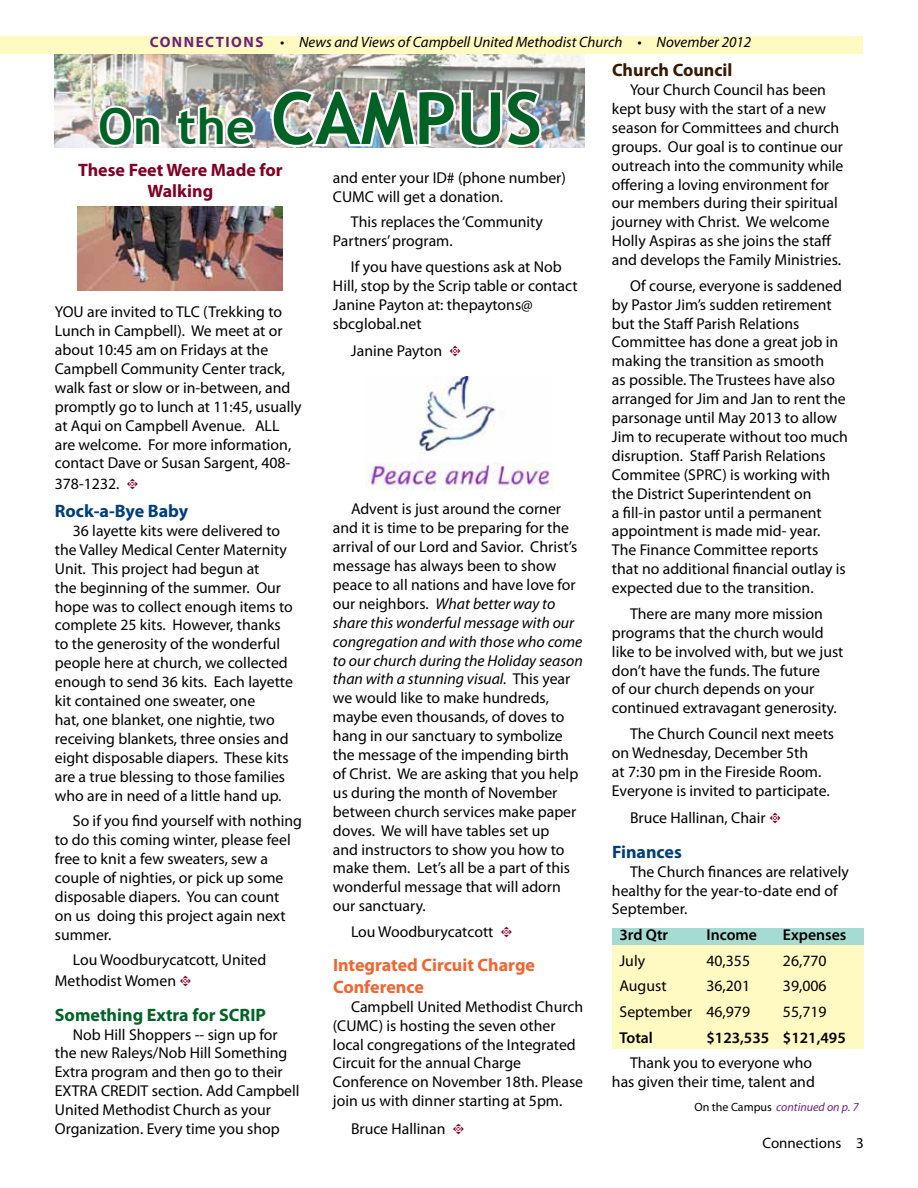
<style>
.page{position:relative;width:918px;height:1188px;background:#fff}
.page>*{position:absolute;margin:0;border:0;box-sizing:border-box;transform-origin:0 0}
.t1{font:700 72px "Trebuchet MS";color:#006325}
.t2{font:700 18px/21.6px "Myriad Pro";color:#f26531}
.t3{font:700 18px/21.6px "Myriad Pro";color:#820024;text-align:center}
.t4{font:700 18px "Myriad Pro";color:#003e7e}
.t5{font:700 18px "Myriad Pro";color:#006325}
.t6{font:700 18px "Myriad Pro";color:#391a00}
.t7{font:15.75px/18.9px "Myriad Pro";color:#000}
.t8{font:600 15.75px "Myriad Pro";color:#000}
.t9{font:italic 15px "Myriad Pro";color:#000}
.t10{font:15px "Myriad Pro";color:#000}
.t11{font:italic 12px "Myriad Pro";color:#6c217f}
.s1{font-weight:700;font-style:normal;color:#6c217f}
.s2{font-size:49.5px}
.s3{font-family:"Type Embellishments One Let Plain";font-size:15px;color:#820024}
.s4{font-style:italic}
.s5{font-style:normal;color:#000}
</style>
<div class="page">
<div style="left:0;top:36px;width:863px;height:18px;background:#fffac2"></div>
<div style="left:612px;top:945px;width:252px;height:103px;background:#fffac2"></div>
<div style="left:612px;top:928px;width:252px;height:17px;background:#a6dbd4"></div>
<img style="left:54px;top:54px;width:531px;height:93px">
<svg style="left:95px;top:103px;width:69px;height:45px"></svg>
<img style="left:174px;top:101px;width:84px;height:47px">
<img style="left:269px;top:87px;width:275px;height:61px">
<img style="left:78px;top:207px;width:205px;height:83px">
<img style="left:366px;top:376px;width:186px;height:114px">
<p class="t9" style="left:150px;top:33px;width:603px"><span class="s1">CONNECTIONS</span> • News and Views of Campbell United Methodist Church • November 2012</p>
<h1 class="t1" style="left:98px;top:73px;width:445px"><span class="s2">On the</span> CAMPUS</h1>
<p class="t3" style="left:78px;top:158px;width:206px">These Feet Were Made for<br>Walking</p>
<p class="t7" style="left:333px;top:168px;width:234px">and enter your ID# (phone number)<br>CUMC will get a donation.</p>
<p class="t7" style="left:333px;top:212px;width:211px;text-indent:18px">This replaces the ‘Community<br>Partners’ program.</p>
<p class="t7" style="left:333px;top:257px;width:246px;text-indent:18px">If you have questions ask at Nob<br>Hill, stop by the Scrip table or contact<br>Janine Payton at: thepaytons@ sbcglobal.net</p>
<p class="t7" style="left:351px;top:341px;width:112px">Janine Payton <span class="s3">t</span></p>
<p class="t7" style="left:55px;top:302px;width:248px">YOU are invited to TLC (Trekking to Lunch in Campbell). We meet at or about 10:45 am on Fridays at the Campbell Community Center track, walk fast or slow or in-between, and promptly go to lunch at 11:45, usually at Aqui on Campbell Avenue. ALL are welcome. For more information, contact Dave or Susan Sargent, 408-</p>
<p class="t7" style="left:55px;top:474px;width:85px">378-1232. <span class="s3">t</span></p>
<p class="t4" style="left:55px;top:499px;width:135px">Rock-a-Bye Baby</p>
<p class="t7" style="left:55px;top:521px;width:240px;text-indent:18px">36 layette kits were delivered to the Valley Medical Center Maternity Unit. This project had begun at<br>the beginning of the summer. Our hope was to collect enough items to complete 25 kits. However, thanks to the generosity of the wonderful people here at church, we collected enough to send 36 kits. Each layette kit contained one sweater, one<br>hat, one blanket, one nightie, two receiving blankets, three onsies and eight disposable diapers. These kits are a true blessing to those families who are in need of a little hand up.</p>
<p class="t7" style="left:55px;top:811px;width:249px;text-indent:18px">So if you find yourself with nothing to do this coming winter, please feel free to knit a few sweaters, sew a couple of nighties, or pick up some disposable diapers. You can count<br>on us doing this project again next summer.</p>
<p class="t7" style="left:55px;top:949px;width:213px;line-height:21px;text-indent:18px">Lou Woodburycatcott, United<br>Methodist Women <span class="s3">t</span></p>
<p class="t5" style="left:55px;top:1003px;width:213px">Something Extra for SCRIP</p>
<p class="t7" style="left:55px;top:1025px;width:246px;text-indent:18px">Nob Hill Shoppers -- sign up for the new Raleys/Nob Hill Something Extra program and then go to their EXTRA CREDIT section. Add Campbell United Methodist Church as your Organization. Every time you shop</p>
<p class="t7" style="left:333px;top:499px;width:251px;text-indent:18px">Advent is just around the corner and it is time to be preparing for the arrival of our Lord and Savior. Christ’s message has always been to show peace to all nations and have love for our neighbors. <span class="s4">What better way to share this wonderful message with our congregation and with those who come to our church during the Holiday season than with a stunning visual.</span> This year we would like to make hundreds, maybe even thousands, of doves to hang in our sanctuary to symbolize the message of the impending birth of Christ. We are asking that you help us during the month of November between church services make paper doves. We will have tables set up<br>and instructors to show you how to make them. Let’s all be a part of this wonderful message that will adorn our sanctuary.</p>
<p class="t7" style="left:351px;top:922px;width:163px">Lou Woodburycatcott <span class="s3">t</span></p>
<p class="t2" style="left:333px;top:954px;width:204px">Integrated Circuit Charge<br>Conference</p>
<p class="t7" style="left:333px;top:997px;width:252px;text-indent:18px">Campbell United Methodist Church (CUMC) is hosting the seven other local congregations of the Integrated Circuit for the annual Charge Conference on November 18th. Please join us with dinner starting at 5pm.</p>
<p class="t7" style="left:351px;top:1119px;width:115px">Bruce Hallinan <span class="s3">t</span></p>
<p class="t6" style="left:612px;top:58px;width:122px">Church Council</p>
<p class="t7" style="left:612px;top:80px;width:233px;text-indent:18px">Your Church Council has been kept busy with the start of a new season for Committees and church groups. Our goal is to continue our outreach into the community while offering a loving environment for our members during their spiritual journey with Christ. We welcome Holly Aspiras as she joins the staff and develops the Family Ministries.</p>
<p class="t7" style="left:612px;top:276px;width:237px;text-indent:18px">Of course, everyone is saddened by Pastor Jim’s sudden retirement but the Staff Parish Relations Committee has done a great job in making the transition as smooth<br>as possible. The Trustees have also arranged for Jim and Jan to rent the parsonage until May 2013 to allow Jim to recuperate without too much disruption. Staff Parish Relations Commitee (SPRC) is working with the District Superintendent on<br>a fill-in pastor until a permanent appointment is made mid- year.<br>The Finance Committee reports that no additional financial outlay is expected due to the transition.</p>
<p class="t7" style="left:612px;top:604px;width:233px;text-indent:18px">There are many more mission programs that the church would like to be involved with, but we just don’t have the funds. The future<br>of our church depends on your continued extravagant generosity.</p>
<p class="t7" style="left:612px;top:724px;width:224px;text-indent:18px">The Church Council next meets on Wednesday, December 5th<br>at 7:30 pm in the Fireside Room.<br>Everyone is invited to participate.</p>
<p class="t7" style="left:630px;top:808px;width:153px">Bruce Hallinan, Chair <span class="s3">t</span></p>
<p class="t4" style="left:612px;top:840px;width:71px">Finances</p>
<p class="t7" style="left:612px;top:862px;width:238px;text-indent:18px">The Church finances are relatively healthy for the year-to-date end of<br>September.</p>
<p class="t8" style="left:619px;top:925px;width:50px">3rd Qtr</p>
<p class="t8" style="left:706px;top:925px;width:52px">Income</p>
<p class="t8" style="left:783px;top:925px;width:65px">Expenses</p>
<p class="t7" style="left:619px;top:951px;width:27px">July</p>
<p class="t7" style="left:706px;top:951px;width:45px">40,355</p>
<p class="t7" style="left:783px;top:951px;width:45px">26,770</p>
<p class="t7" style="left:619px;top:976px;width:49px">August</p>
<p class="t7" style="left:706px;top:976px;width:45px">36,201</p>
<p class="t7" style="left:783px;top:976px;width:45px">39,006</p>
<p class="t7" style="left:619px;top:1002px;width:132px">September 46,979</p>
<p class="t7" style="left:783px;top:1002px;width:45px">55,719</p>
<p class="t8" style="left:619px;top:1027px;width:35px">Total</p>
<p class="t8" style="left:706px;top:1027px;width:141px">$123,535 $121,495</p>
<p class="t7" style="left:612px;top:1053px;width:204px;text-align:right">Thank you to everyone who has given their time, talent and</p>
<p class="t11" style="left:694px;top:1100px;width:166px"><span class="s5">On the Campus</span> continued on p. 7</p>
<p class="t10" style="left:762px;top:1134px;width:103px">Connections 3</p>
</div>
